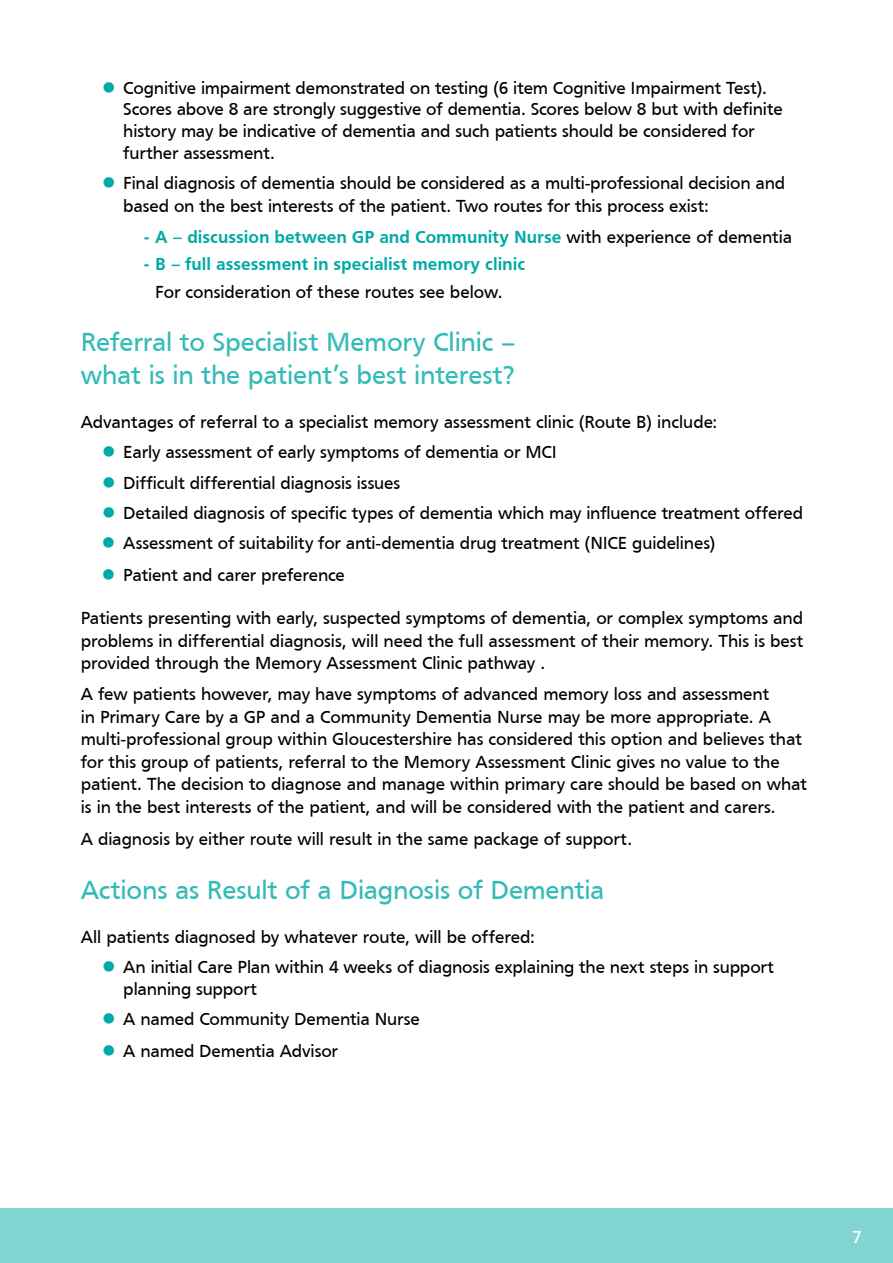
<style>
.page{position:relative;width:893px;height:1263px;background:#fff}
.page>*{position:absolute;margin:0;border:0;box-sizing:border-box;transform-origin:0 0}
.t1{font:27px/32.4px "Frutiger";letter-spacing:-.005em;color:#33bbb8}
.t2{font:18px/22.5px "Frutiger";letter-spacing:-.005em;color:#000}
.t3{font:700 18px "Frutiger";color:#00aaa6}
.t4{font:18px "Frutiger";color:#fff}
.s1{font-weight:400;color:#000}
</style>
<div class="page">
<div style="left:0;top:1209px;width:893px;height:54px;background:#80d5d3"></div>
<p class="t2" style="left:123px;top:77px;width:661px;line-height:21.6px">Cognitive impairment demonstrated on testing (6 item Cognitive Impairment Test).<br>Scores above 8 are strongly suggestive of dementia. Scores below 8 but with definite history may be indicative of dementia and such patients should be considered for further assessment.</p>
<p class="t2" style="left:123px;top:171px;width:664px;line-height:23.4px">Final diagnosis of dementia should be considered as a multi-professional decision and based on the best interests of the patient. Two routes for this process exist:</p>
<p class="t3" style="left:145px;top:227px;width:649px">- A – discussion between GP and Community Nurse <span class="s1">with experience of dementia</span></p>
<p class="t3" style="left:145px;top:253px;width:382px">- B – full assessment in specialist memory clinic</p>
<p class="t2" style="left:155px;top:280px;width:349px">For consideration of these routes see below.</p>
<h1 class="t1" style="left:81px;top:326px;width:436px">Referral to Specialist Memory Clinic – what is in the patient’s best interest?</h1>
<p class="t2" style="left:123px;top:407px;width:682px;line-height:30.2px;text-indent:-42px">Advantages of referral to a specialist memory assessment clinic (Route B) include:<br>Early assessment of early symptoms of dementia or MCI<br>Difficult differential diagnosis issues<br>Detailed diagnosis of specific types of dementia which may influence treatment offered Assessment of suitability for anti-dementia drug treatment (NICE guidelines)</p>
<p class="t2" style="left:123px;top:563px;width:223px">Patient and carer preference</p>
<p class="t2" style="left:81px;top:607px;width:724px;text-align:justify">Patients presenting with early, suspected symptoms of dementia, or complex symptoms and problems in differential diagnosis, will need the full assessment of their memory. This is best provided through the Memory Assessment Clinic pathway .</p>
<p class="t2" style="left:81px;top:683px;width:728px">A few patients however, may have symptoms of advanced memory loss and assessment<br>in Primary Care by a GP and a Community Dementia Nurse may be more appropriate. A multi-professional group within Gloucestershire has considered this option and believes that for this group of patients, referral to the Memory Assessment Clinic gives no value to the patient. The decision to diagnose and manage within primary care should be based on what is in the best interests of the patient, and will be considered with the patient and carers.</p>
<p class="t2" style="left:81px;top:827px;width:553px">A diagnosis by either route will result in the same package of support.</p>
<h1 class="t1" style="left:81px;top:873px;width:525px">Actions as Result of a Diagnosis of Dementia</h1>
<p class="t2" style="left:123px;top:922px;width:652px;line-height:30.2px;text-indent:-43px">All patients diagnosed by whatever route, will be offered:<br>An initial Care Plan within 4 weeks of diagnosis explaining the next steps in support</p>
<p class="t2" style="left:123px;top:973px;width:298px;line-height:30.2px">planning support<br>A named Community Dementia Nurse</p>
<p class="t2" style="left:123px;top:1039px;width:216px">A named Dementia Advisor</p>
<p class="t4" style="left:852px;top:1226px;width:11px">7</p>
</div>
